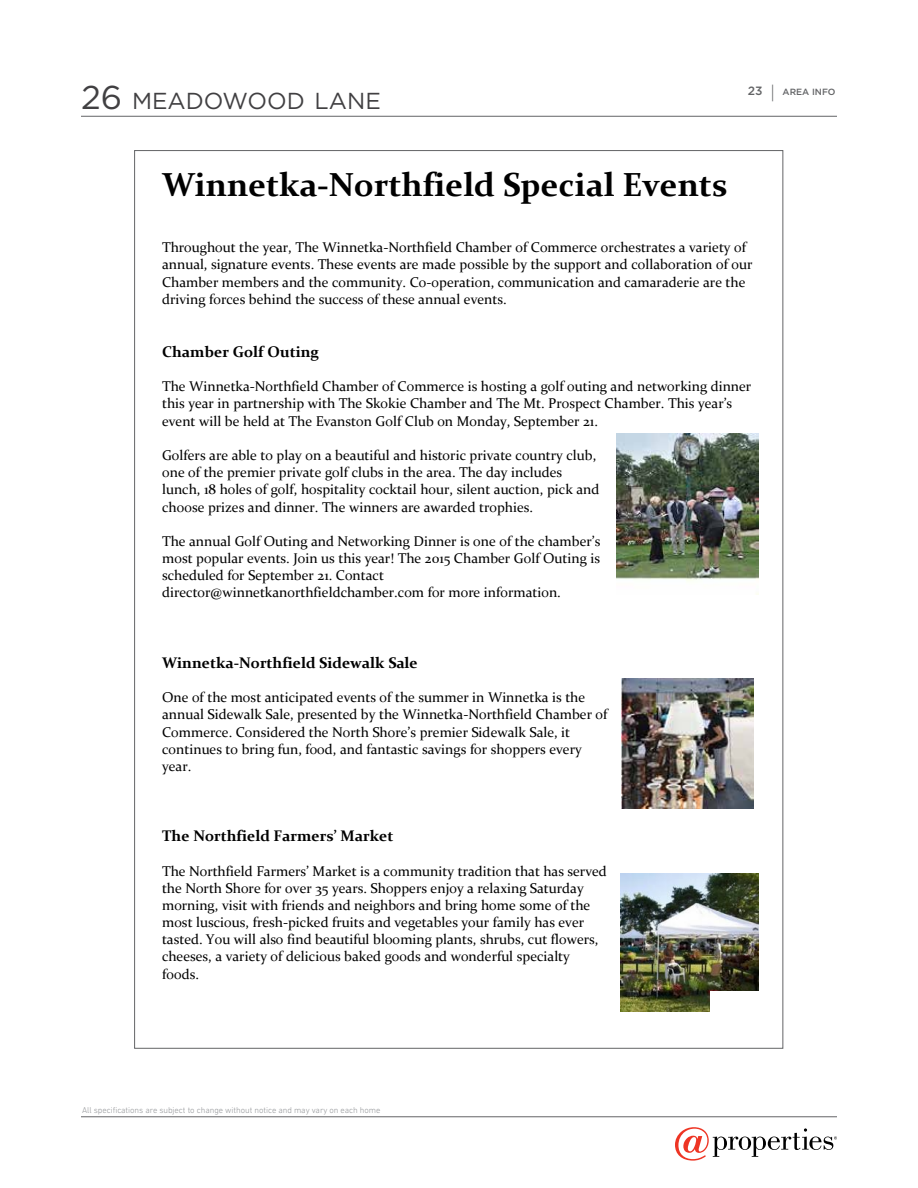
<style>
.page{position:relative;width:918px;height:1188px;background:#fff}
.page>*{position:absolute;margin:0;border:0;box-sizing:border-box;transform-origin:0 0}
.t1{font:700 33.3px "Constantia";color:#000}
.t2{font:23.1px "Gotham HTF";color:#414042}
.t3{font:700 15.3px "Constantia";color:#000}
.t4{font:14.1px/17.2px "Constantia";color:#000}
.t5{font:500 9px "Gotham HTF";color:#636466}
.t6{font:300 8.7px "DIN Next LT Pro";letter-spacing:-.005em;color:#939598}
.s1{font-size:33px}
.s2{font-size:12px}
.s3{font-weight:300;font-size:18px}
</style>
<div class="page">
<hr style="left:81px;top:1117px;width:756px;height:1px;background:#636466">
<hr style="left:81px;top:116px;width:756px;height:1px;background:#636466">
<svg style="left:675px;top:1127px;width:162px;height:34px"></svg>
<img style="left:617px;top:434px;width:141px;height:161px">
<img style="left:622px;top:679px;width:131px;height:129px">
<img style="left:621px;top:874px;width:137px;height:137px">
<div style="left:710px;top:991px;width:72px;height:32px;background:#fff"></div>
<h2 class="t2" style="left:81px;top:88px;width:301px"><span class="s1">26</span> MEADOWOOD LANE</h2>
<p class="t5" style="left:748px;top:86px;width:89px"><span class="s2">23</span> <span class="s3">|</span> AREA INFO</p>
<h1 class="t1" style="left:162px;top:161px;width:567px">Winnetka-Northfield Special Events</h1>
<p class="t4" style="left:162px;top:238px;width:592px">Throughout the year, The Winnetka-Northfield Chamber of Commerce orchestrates a variety of annual, signature events. These events are made possible by the support and collaboration of our Chamber members and the community. Co-operation, communication and camaraderie are the driving forces behind the success of these annual events.</p>
<p class="t3" style="left:162px;top:341px;width:158px">Chamber Golf Outing</p>
<p class="t4" style="left:162px;top:377px;width:591px">The Winnetka-Northfield Chamber of Commerce is hosting a golf outing and networking dinner this year in partnership with The Skokie Chamber and The Mt. Prospect Chamber. This year’s event will be held at The Evanston Golf Club on Monday, September 21.</p>
<p class="t4" style="left:162px;top:446px;width:439px">Golfers are able to play on a beautiful and historic private country club, one of the premier private golf clubs in the area. The day includes lunch, 18 holes of golf, hospitality cocktail hour, silent auction, pick and choose prizes and dinner. The winners are awarded trophies.</p>
<p class="t4" style="left:162px;top:532px;width:440px">The annual Golf Outing and Networking Dinner is one of the chamber’s most popular events. Join us this year! The 2015 Chamber Golf Outing is scheduled for September 21. Contact director@winnetkanorthfieldchamber.com for more information.</p>
<p class="t3" style="left:162px;top:652px;width:257px">Winnetka-Northfield Sidewalk Sale</p>
<p class="t4" style="left:162px;top:688px;width:447px">One of the most anticipated events of the summer in Winnetka is the annual Sidewalk Sale, presented by the Winnetka-Northfield Chamber of Commerce. Considered the North Shore’s premier Sidewalk Sale, it continues to bring fun, food, and fantastic savings for shoppers every year.</p>
<p class="t3" style="left:162px;top:825px;width:233px">The Northfield Farmers’ Market</p>
<p class="t4" style="left:162px;top:861px;width:446px">The Northfield Farmers’ Market is a community tradition that has served the North Shore for over 35 years. Shoppers enjoy a relaxing Saturday morning, visit with friends and neighbors and bring home some of the most luscious, fresh-picked fruits and vegetables your family has ever tasted. You will also find beautiful blooming plants, shrubs, cut flowers, cheeses, a variety of delicious baked goods and wonderful specialty foods.</p>
<p class="t6" style="left:82px;top:1106px;width:300px">All specifications are subject to change without notice and may vary on each home</p>
</div>
